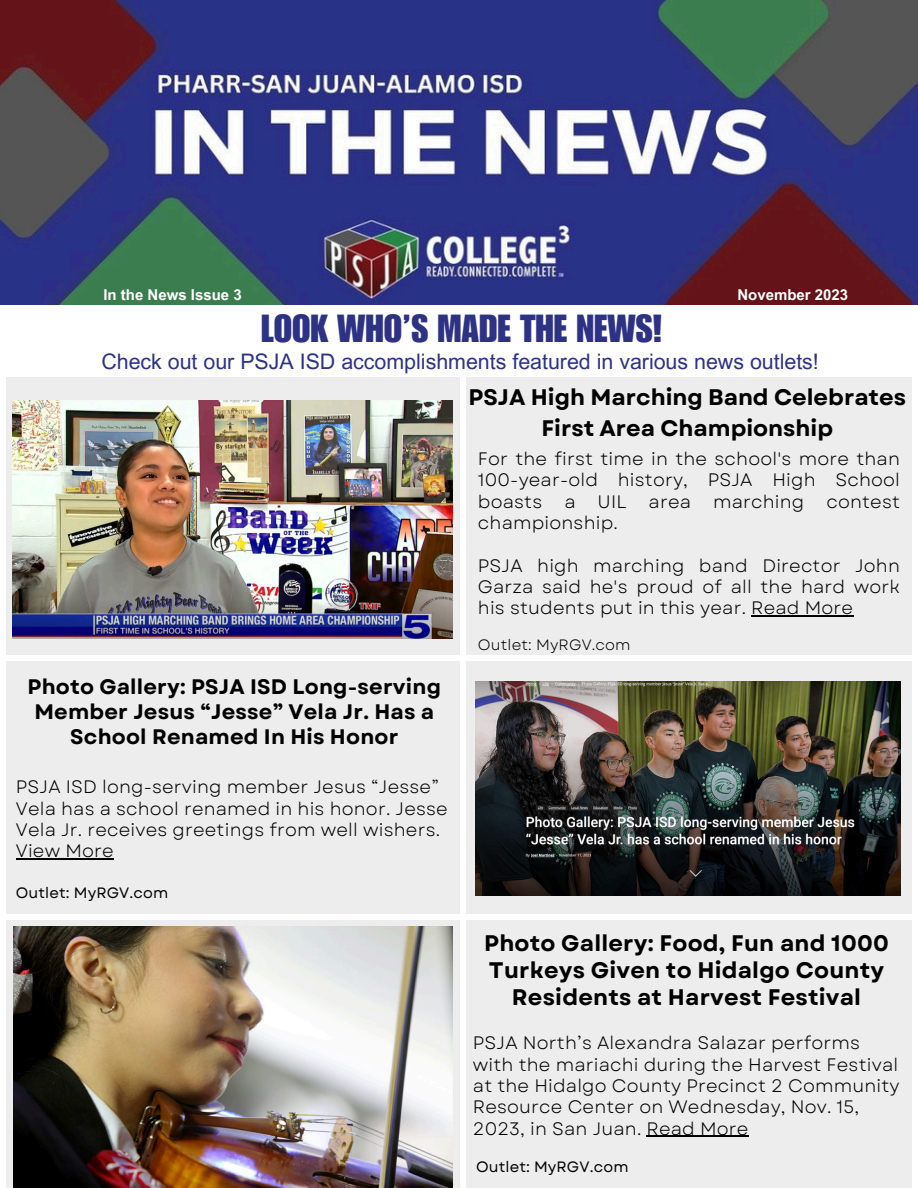
<style>
.page{position:relative;width:918px;height:1188px;background:#fff}
.page>*{position:absolute;margin:0;border:0;box-sizing:border-box;transform-origin:0 0}
.t1{font:38.1px "Impact LT Std";color:#2e3284}
.t2{font:700 22.5px/27px "Garet";letter-spacing:.01em;color:#000;text-align:center}
.t3{font:21.45px "Arial MT Pro";color:#2e3284}
.t4{font:700 21px/24.8px "Garet";letter-spacing:.01em;color:#000;text-align:center}
.t5{font:18px/21.3px "Garet";letter-spacing:.01em;color:#000;text-align:justify}
.t6{font:15px "Garet";letter-spacing:.01em;color:#000}
.t7{font:700 15px "Arial MT Pro";color:#fff}
.t8{font:15px "Garet";letter-spacing:.01em;color:#000}
</style>
<div class="page">
<div style="left:0;top:378px;width:918px;height:810px;background:#ededed"></div>
<img style="left:13px;top:400px;width:440px;height:239px">
<div style="left:0;top:914px;width:918px;height:6px;background:#fff"></div>
<div style="left:0;top:655px;width:918px;height:6px;background:#fff"></div>
<div style="left:460px;top:378px;width:6px;height:810px;background:#fff"></div>
<div style="left:0;top:378px;width:6px;height:810px;background:#fff"></div>
<div style="left:912px;top:378px;width:6px;height:810px;background:#fff"></div>
<img style="left:13px;top:927px;width:439px;height:261px">
<img style="left:0;top:0;width:918px;height:305px">
<img style="left:476px;top:682px;width:424px;height:214px">
<hr style="left:751px;top:616px;width:102px;height:1px;background:#000">
<hr style="left:647px;top:1136px;width:102px;height:1px;background:#000">
<hr style="left:16px;top:859px;width:44px;height:1px;background:#000">
<hr style="left:60px;top:859px;width:54px;height:1px;background:#000">
<h2 class="t7" style="left:103px;top:289px;width:140px">In the News Issue 3</h2>
<h4 class="t7" style="left:737px;top:289px;width:112px">November 2023</h4>
<h3 class="t1" style="left:261px;top:315px;width:403px">LOOK WHO’S MADE THE NEWS!</h3>
<p class="t3" style="left:101px;top:353px;width:719px">Check out our PSJA ISD accomplishments featured in various news outlets!</p>
<p class="t2" style="left:469px;top:381px;width:439px;line-height:31.5px">PSJA High Marching Band Celebrates<br>First Area Championship</p>
<h2 class="t4" style="left:28px;top:675px;width:415px">Photo Gallery: PSJA ISD Long-serving<br>Member Jesus “Jesse” Vela Jr. Has a<br>School Renamed In His Honor</h2>
<h4 class="t5" style="left:16px;top:776px;width:433px;text-align:left">PSJA ISD long-serving member Jesus “Jesse” Vela has a school renamed in his honor. Jesse Vela Jr. receives greetings from well wishers.<br>View More</h4>
<p class="t6" style="left:16px;top:882px;width:154px">Outlet: MyRGV.com</p>
<h2 class="t5" style="left:478px;top:448px;width:424px">For the first time in the school's more than 100-year-old history, PSJA High School boasts a UIL area marching contest championship.</h2>
<h4 class="t5" style="left:478px;top:555px;width:424px">PSJA high marching band Director John Garza said he's proud of all the hard work his students put in this year. Read More</h4>
<p class="t8" style="left:478px;top:634px;width:154px">Outlet: MyRGV.com</p>
<h4 class="t2" style="left:484px;top:930px;width:406px">Photo Gallery: Food, Fun and 1000<br>Turkeys Given to Hidalgo County<br>Residents at Harvest Festival</h4>
<p class="t5" style="left:473px;top:1032px;width:428px;text-align:left">PSJA North’s Alexandra Salazar performs with the mariachi during the Harvest Festival at the Hidalgo County Precinct 2 Community Resource Center on Wednesday, Nov. 15, 2023, in San Juan. Read More</p>
<p class="t6" style="left:476px;top:1156px;width:154px">Outlet: MyRGV.com</p>
</div>
